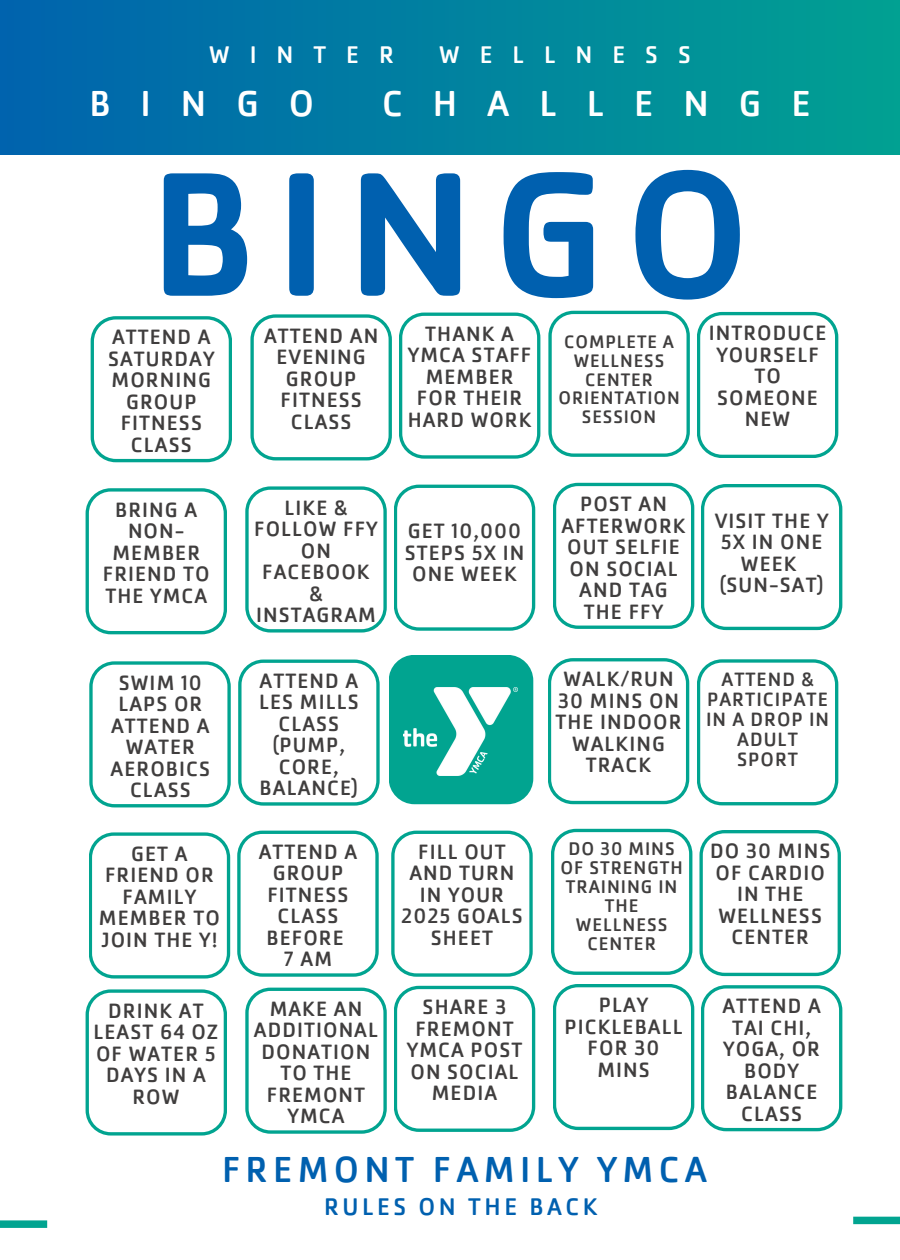
<style>
.page{position:relative;width:900px;height:1260px;background:#fff}
.page>*{position:absolute;margin:0;border:0;box-sizing:border-box;transform-origin:0 0}
.t1{font:500 183.25px "Cachet Pro";letter-spacing:.11em;color:#0060af}
.t2{font:37.5px "Cachet Pro";letter-spacing:.14em;color:#0060af}
.t3{font:37.5px "Cachet Pro";letter-spacing:.8em;color:#fff}
.t4{font:25px "Cachet Pro";letter-spacing:.8em;color:#fff}
.t5{font:25px "Cachet Pro";letter-spacing:.14em;color:#0060af}
.t6{font:21.5px/21.5px "Cachet Pro";letter-spacing:.05em;color:#403e3e;text-align:center}
.t7{font:20px/20px "Cachet Pro";letter-spacing:.05em;color:#403e3e;text-align:center}
.t8{font:19px/19px "Cachet Pro";letter-spacing:.05em;color:#403e3e;text-align:center}
.t9{font:18.75px/18.8px "Cachet Pro";letter-spacing:.05em;color:#403e3e;text-align:center}
</style>
<div class="page">
<div style="left:389px;top:655px;width:144px;height:149px;background:#01a490"></div>
<div style="left:0;top:1220px;width:47px;height:8px;background:#01a490"></div>
<div style="left:853px;top:1217px;width:47px;height:7px;background:#01a490"></div>
<div style="left:0;top:0;width:900px;height:155px;background:linear-gradient(to right,#0063ae,#01a192)"></div>
<svg style="left:86px;top:488px;width:141px;height:147px"></svg>
<img style="left:403px;top:687px;width:115px;height:89px">
<svg style="left:245px;top:485px;width:290px;height:148px"></svg>
<svg style="left:553px;top:483px;width:289px;height:148px"></svg>
<svg style="left:91px;top:316px;width:141px;height:147px"></svg>
<svg style="left:250px;top:311px;width:588px;height:150px"></svg>
<svg style="left:85px;top:831px;width:450px;height:305px"></svg>
<svg style="left:551px;top:829px;width:291px;height:303px"></svg>
<svg style="left:548px;top:658px;width:290px;height:148px"></svg>
<svg style="left:89px;top:660px;width:291px;height:148px"></svg>
<p class="t4" style="left:209px;top:39px;width:186px">WINTER</p>
<p class="t4" style="left:439px;top:39px;width:253px">WELLNESS</p>
<h1 class="t3" style="left:89px;top:80px;width:226px">BINGO</h1>
<h1 class="t3" style="left:382px;top:80px;width:430px">CHALLENGE</h1>
<h3 class="t1" style="left:150px;top:118px;width:601px">BINGO</h3>
<p class="t6" style="left:108px;top:326px;width:108px">ATTEND A<br>SATURDAY<br>MORNING<br>GROUP<br>FITNESS<br>CLASS</p>
<p class="t6" style="left:264px;top:325px;width:116px">ATTEND AN<br>EVENING<br>GROUP<br>FITNESS<br>CLASS</p>
<p class="t6" style="left:408px;top:323px;width:125px">THANK A<br>YMCA STAFF<br>MEMBER<br>FOR THEIR<br>HARD WORK</p>
<p class="t9" style="left:558px;top:333px;width:123px">COMPLETE A<br>WELLNESS<br>CENTER<br>ORIENTATION<br>SESSION</p>
<h4 class="t6" style="left:709px;top:322px;width:119px">INTRODUCE<br>YOURSELF<br>TO<br>SOMEONE<br>NEW</h4>
<h4 class="t6" style="left:103px;top:498px;width:108px">BRING A<br>NON-<br>MEMBER<br>FRIEND TO<br>THE YMCA</h4>
<p class="t6" style="left:254px;top:497px;width:125px">LIKE &amp;<br>FOLLOW FFY<br>ON<br>FACEBOOK &amp;<br>INSTAGRAM</p>
<h4 class="t6" style="left:111px;top:672px;width:101px">SWIM 10<br>LAPS OR<br>ATTEND A<br>WATER<br>AEROBICS<br>CLASS</h4>
<p class="t6" style="left:259px;top:670px;width:101px">ATTEND A<br>LES MILLS<br>CLASS (PUMP,<br>CORE,<br>BALANCE)</p>
<h4 class="t6" style="left:405px;top:520px;width:121px">GET 10,000<br>STEPS 5X IN<br>ONE WEEK</h4>
<h4 class="t6" style="left:561px;top:493px;width:126px">POST AN<br>AFTERWORK<br>OUT SELFIE<br>ON SOCIAL<br>AND TAG<br>THE FFY</h4>
<h4 class="t6" style="left:715px;top:510px;width:115px">VISIT THE Y<br>5X IN ONE<br>WEEK (SUN-SAT)</h4>
<h4 class="t6" style="left:556px;top:668px;width:127px">WALK/RUN<br>30 MINS ON<br>THE INDOOR<br>WALKING<br>TRACK</h4>
<p class="t7" style="left:706px;top:669px;width:125px">ATTEND &amp;<br>PARTICIPATE<br>IN A DROP IN<br>ADULT<br>SPORT</p>
<p class="t6" style="left:99px;top:843px;width:122px">GET A<br>FRIEND OR<br>FAMILY<br>MEMBER TO<br>JOIN THE Y!</p>
<h4 class="t6" style="left:259px;top:841px;width:100px">ATTEND A<br>GROUP<br>FITNESS<br>CLASS<br>BEFORE<br>7 AM</h4>
<h4 class="t6" style="left:401px;top:841px;width:123px">FILL OUT<br>AND TURN<br>IN YOUR<br>2025 GOALS<br>SHEET</h4>
<p class="t8" style="left:561px;top:839px;width:124px">DO 30 MINS<br>OF STRENGTH<br>TRAINING IN<br>THE<br>WELLNESS<br>CENTER</p>
<h4 class="t6" style="left:710px;top:840px;width:122px">DO 30 MINS<br>OF CARDIO<br>IN THE<br>WELLNESS<br>CENTER</h4>
<h4 class="t6" style="left:94px;top:1000px;width:126px">DRINK AT<br>LEAST 64 OZ<br>OF WATER 5<br>DAYS IN A<br>ROW</h4>
<p class="t6" style="left:254px;top:998px;width:126px">MAKE AN<br>ADDITIONAL<br>DONATION<br>TO THE<br>FREMONT<br>YMCA</p>
<h4 class="t6" style="left:407px;top:996px;width:117px">SHARE 3<br>FREMONT<br>YMCA POST<br>ON SOCIAL<br>MEDIA</h4>
<p class="t6" style="left:564px;top:994px;width:120px">PLAY<br>PICKLEBALL<br>FOR 30<br>MINS</p>
<p class="t6" style="left:722px;top:995px;width:100px">ATTEND A<br>TAI CHI,<br>YOGA, OR<br>BODY<br>BALANCE<br>CLASS</p>
<h4 class="t2" style="left:222px;top:1146px;width:487px">FREMONT FAMILY YMCA</h4>
<p class="t5" style="left:324px;top:1191px;width:275px">RULES ON THE BACK</p>
</div>
